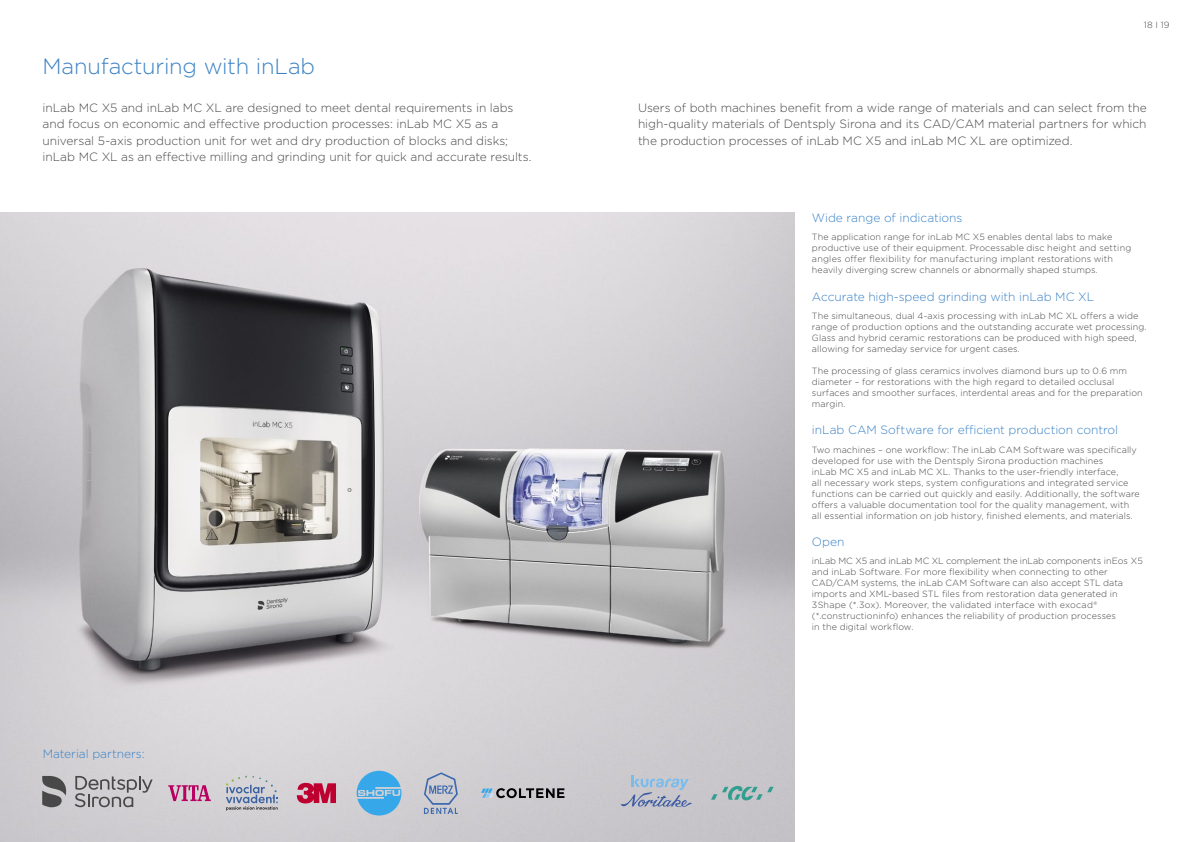
<style>
.page{position:relative;width:1191px;height:842px;background:#fff}
.page>*{position:absolute;margin:0;border:0;box-sizing:border-box;transform-origin:0 0}
.t1{font:300 22px "Gotham";letter-spacing:-.005em;color:#3a81c5}
.t2{font:300 12px/16.5px "Gotham";letter-spacing:-.005em;color:#484848}
.t3{font:300 12px "Gotham";letter-spacing:-.005em;color:#3a81c5}
.t4{font:300 9px/11px "Gotham";letter-spacing:.01em;color:#484848}
</style>
<div class="page">
<img style="left:0;top:213px;width:794px;height:629px">
<svg style="left:168px;top:785px;width:43px;height:16px"></svg>
<svg style="left:297px;top:783px;width:39px;height:20px"></svg>
<svg style="left:711px;top:786px;width:62px;height:14px"></svg>
<svg style="left:481px;top:788px;width:83px;height:10px"></svg>
<svg style="left:357px;top:771px;width:44px;height:44px"></svg>
<svg style="left:226px;top:776px;width:52px;height:34px"></svg>
<svg style="left:621px;top:776px;width:70px;height:32px"></svg>
<svg style="left:424px;top:772px;width:34px;height:42px"></svg>
<svg style="left:75px;top:776px;width:78px;height:31px"></svg>
<svg style="left:42px;top:776px;width:24px;height:31px"></svg>
<p class="t4" style="left:1143px;top:19px;width:27px">18 I 19</p>
<h1 class="t1" style="left:43px;top:53px;width:274px">Manufacturing with inLab</h1>
<p class="t2" style="left:43px;top:99px;width:490px">inLab MC X5 and inLab MC XL are designed to meet dental requirements in labs and focus on economic and effective production processes: inLab MC X5 as a universal 5-axis production unit for wet and dry production of blocks and disks; inLab MC XL as an effective milling and grinding unit for quick and accurate results.</p>
<p class="t2" style="left:638px;top:99px;width:510px;text-align:justify">Users of both machines benefit from a wide range of materials and can select from the high-quality materials of Dentsply Sirona and its CAD/CAM material partners for which the production processes of inLab MC X5 and inLab MC XL are optimized.</p>
<h2 class="t3" style="left:43px;top:746px;width:103px">Material partners:</h2>
<h2 class="t3" style="left:812px;top:210px;width:152px">Wide range of indications</h2>
<p class="t4" style="left:812px;top:231px;width:321px">The application range for inLab MC X5 enables dental labs to make productive use of their equipment. Processable disc height and setting angles offer flexibility for manufacturing implant restorations with heavily diverging screw channels or abnormally shaped stumps.</p>
<h2 class="t3" style="left:812px;top:289px;width:284px">Accurate high-speed grinding with inLab MC XL</h2>
<p class="t4" style="left:812px;top:310px;width:336px">The simultaneous, dual 4-axis processing with inLab MC XL offers a wide range of production options and the outstanding accurate wet processing.<br>Glass and hybrid ceramic restorations can be produced with high speed, allowing for sameday service for urgent cases.</p>
<p class="t4" style="left:812px;top:365px;width:332px">The processing of glass ceramics involves diamond burs up to 0.6 mm diameter – for restorations with the high regard to detailed occlusal surfaces and smoother surfaces, interdental areas and for the preparation margin.</p>
<h2 class="t3" style="left:812px;top:423px;width:308px">inLab CAM Software for efficient production control</h2>
<p class="t4" style="left:812px;top:444px;width:329px">Two machines – one workflow: The inLab CAM Software was specifically developed for use with the Dentsply Sirona production machines<br>inLab MC X5 and inLab MC XL. Thanks to the user-friendly interface,<br>all necessary work steps, system configurations and integrated service functions can be carried out quickly and easily. Additionally, the software offers a valuable documentation tool for the quality management, with all essential information on job history, finished elements, and materials.</p>
<h2 class="t3" style="left:812px;top:534px;width:34px">Open</h2>
<p class="t4" style="left:812px;top:555px;width:332px">inLab MC X5 and inLab MC XL complement the inLab components inEos X5 and inLab Software. For more flexibility when connecting to other CAD/CAM systems, the inLab CAM Software can also accept STL data imports and XML-based STL files from restoration data generated in 3Shape (*.3ox). Moreover, the validated interface with exocad® (*.constructioninfo) enhances the reliability of production processes<br>in the digital workflow.</p>
</div>
